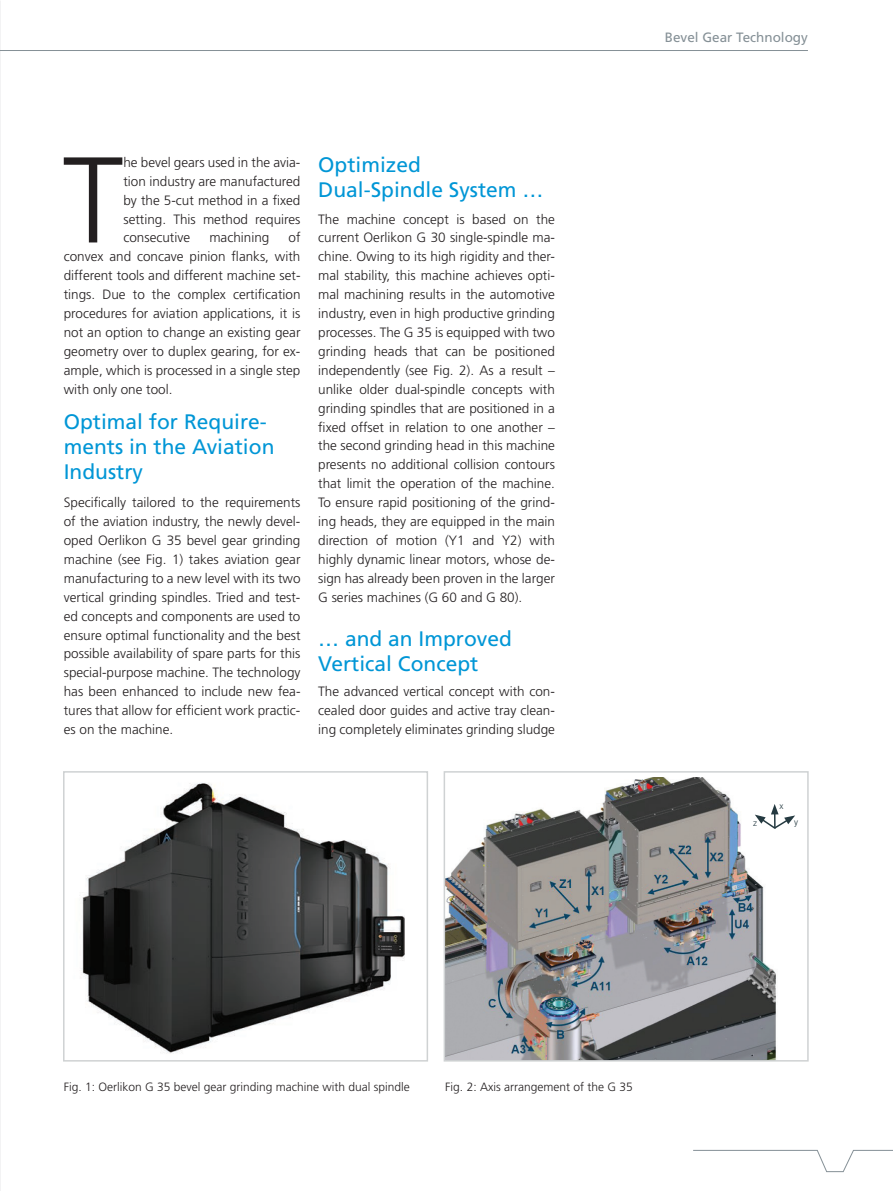
<style>
.page{position:relative;width:893px;height:1191px;background:#fff}
.page>*{position:absolute;margin:0;border:0;box-sizing:border-box;transform-origin:0 0}
.t1{font:300 121.8px "Frutiger LT Std";color:#231f20}
.t2{font:21px/25.2px "Frutiger LT Std";color:#0096d6}
.t3{font:300 13.5px/18.9px "Frutiger LT Std";color:#231f20;text-align:justify}
.t4{font:13.5px "Frutiger LT Std";color:#859096}
.t5{font:300 12px "Frutiger LT Std";color:#231f20}
.t6{font:300 9px "Frutiger LT Std";color:#253a41}
</style>
<div class="page">
<svg style="left:693px;top:1149px;width:200px;height:23px"></svg>
<img style="left:0;top:0;width:1px;height:1191px">
<img style="left:64px;top:783px;width:340px;height:279px">
<hr style="left:0;top:50px;width:808px;height:1px;background:#859096">
<img style="left:447px;top:777px;width:329px;height:281px">
<svg style="left:755px;top:804px;width:40px;height:26px"></svg>
<div style="left:63px;top:771px;width:365px;height:290px;border:2px solid #cfd2d3"></div>
<div style="left:444px;top:771px;width:365px;height:290px;border:2px solid #cfd2d3"></div>
<h1 class="t1" style="left:63px;top:131px;width:62px">T</h1>
<p class="t3" style="left:123px;top:153px;width:179px">he bevel gears used in the avia&shy;tion industry are manufactured by the 5-cut method in a fixed setting. This method requires consecutive</p>
<p class="t3" style="left:64px;top:228px;width:238px;text-indent:225px">of convex and concave pinion flanks, with different tools and different machine set&shy;tings. Due to the complex certification procedures for aviation applications, it is not an option to change an existing gear geometry over to duplex gearing, for ex&shy;ample, which is processed in a single step with only one tool.</p>
<h2 class="t2" style="left:64px;top:409px;width:212px">Optimal for Require&shy;ments in the Aviation<br>Industry</h2>
<p class="t3" style="left:64px;top:493px;width:238px">Specifically tailored to the requirements of the aviation industry, the newly devel&shy;oped Oerlikon G 35 bevel gear grinding machine (see Fig. 1) takes aviation gear manufacturing to a new level with its two vertical grinding spindles. Tried and test&shy;ed concepts and components are used to ensure optimal functionality and the best possible availability of spare parts for this special-purpose machine. The technology has been enhanced to include new fea&shy;tures that allow for efficient work practic&shy;es on the machine.</p>
<p class="t3" style="left:209px;top:228px;width:62px">machining</p>
<h2 class="t2" style="left:318px;top:152px;width:227px">Optimized<br>Dual-Spindle System …</h2>
<p class="t3" style="left:318px;top:210px;width:238px">The machine concept is based on the current Oerlikon G 30 single-spindle ma&shy;chine. Owing to its high rigidity and ther&shy;mal stability, this machine achieves opti&shy;mal machining results in the automotive industry, even in high productive grinding processes. The G 35 is equipped with two grinding heads that can be positioned independently (see Fig. 2). As a result – unlike older dual-spindle concepts with grinding spindles that are positioned in a fixed offset in relation to one another – the second grinding head in this machine presents no additional collision contours that limit the operation of the machine.<br>To ensure rapid positioning of the grind&shy;ing heads, they are equipped in the main direction of motion (Y1 and Y2) with highly dynamic linear motors, whose de&shy;sign has already been proven in the larger G series machines (G 60 and G 80).</p>
<h2 class="t2" style="left:318px;top:626px;width:195px">… and an Improved<br>Vertical Concept</h2>
<p class="t3" style="left:318px;top:682px;width:238px">The advanced vertical concept with con&shy;cealed door guides and active tray clean&shy;ing completely eliminates grinding sludge</p>
<p class="t4" style="left:665px;top:29px;width:145px">Bevel Gear Technology</p>
<p class="t6" style="left:779px;top:801px;width:5px">x</p>
<p class="t6" style="left:753px;top:817px;width:5px">z</p>
<p class="t6" style="left:794px;top:817px;width:5px">y</p>
<p class="t5" style="left:64px;top:1079px;width:348px">Fig. 1: Oerlikon G 35 bevel gear grinding machine with dual spindle</p>
<p class="t5" style="left:445px;top:1080px;width:189px">Fig. 2: Axis arrangement of the G 35</p>
</div>
